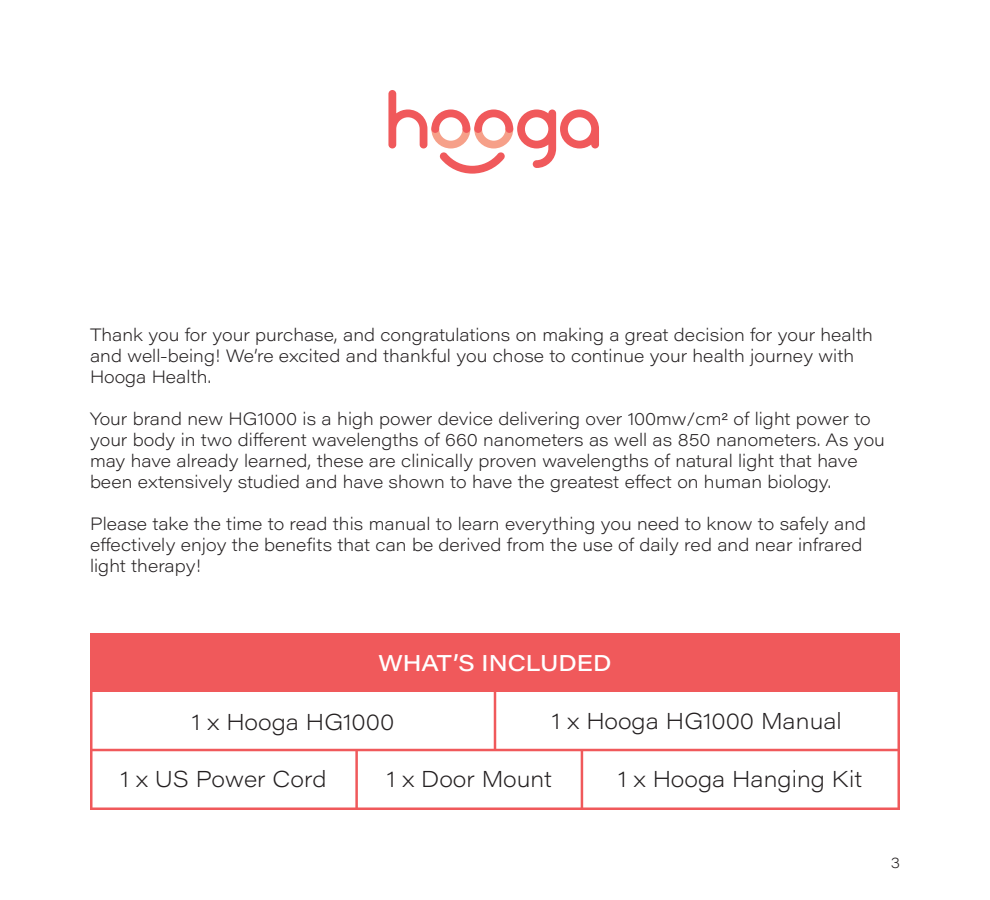
<style>
.page{position:relative;width:990px;height:900px;background:#fff}
.page>*{position:absolute;margin:0;border:0;box-sizing:border-box;transform-origin:0 0}
.t1{font:200 22.5px "Acumin Pro Wide";color:#231f20}
.t2{font:500 22.5px "Acumin Pro Wide";color:#fff}
.t3{font:200 17.5px/21px "Acumin Pro Wide";color:#231f20}
.t4{font:200 15px "Acumin Pro Wide";color:#231f20}
</style>
<div class="page">
<div style="left:90px;top:634px;width:810px;height:58px;background:#f0595b"></div>
<hr style="left:90px;top:749px;width:810px;height:2px;background:#f0595b">
<hr style="left:90px;top:807px;width:810px;height:3px;background:#f0595b">
<hr style="left:494px;top:692px;width:2px;height:58px;background:#f0595b">
<hr style="left:355px;top:750px;width:3px;height:58px;background:#f0595b">
<hr style="left:581px;top:750px;width:2px;height:58px;background:#f0595b">
<hr style="left:898px;top:691px;width:2px;height:118px;background:#f0595b">
<hr style="left:90px;top:691px;width:2px;height:118px;background:#f0595b">
<svg style="left:388px;top:90px;width:211px;height:84px"></svg>
<p class="t3" style="left:90px;top:324px;width:784px">Thank you for your purchase, and congratulations on making a great decision for your health and well-being! We’re excited and thankful you chose to continue your health journey with<br>Hooga Health.</p>
<p class="t3" style="left:90px;top:408px;width:796px">Your brand new HG1000 is a high power device delivering over 100mw/cm2 of light power to your body in two different wavelengths of 660 nanometers as well as 850 nanometers. As you may have already learned, these are clinically proven wavelengths of natural light that have been extensively studied and have shown to have the greatest effect on human biology.</p>
<p class="t3" style="left:90px;top:513px;width:778px">Please take the time to read this manual to learn everything you need to know to safely and effectively enjoy the benefits that can be derived from the use of daily red and near infrared light therapy!</p>
<p class="t2" style="left:378px;top:647px;width:235px">WHAT’S INCLUDED</p>
<p class="t1" style="left:552px;top:705px;width:291px">1 x Hooga HG1000 Manual</p>
<p class="t1" style="left:192px;top:706px;width:204px">1 x Hooga HG1000</p>
<p class="t1" style="left:120px;top:763px;width:208px">1 x US Power Cord</p>
<p class="t1" style="left:387px;top:763px;width:166px">1 x Door Mount</p>
<p class="t1" style="left:618px;top:763px;width:246px">1 x Hooga Hanging Kit</p>
<p class="t4" style="left:891px;top:852px;width:11px">3</p>
</div>
